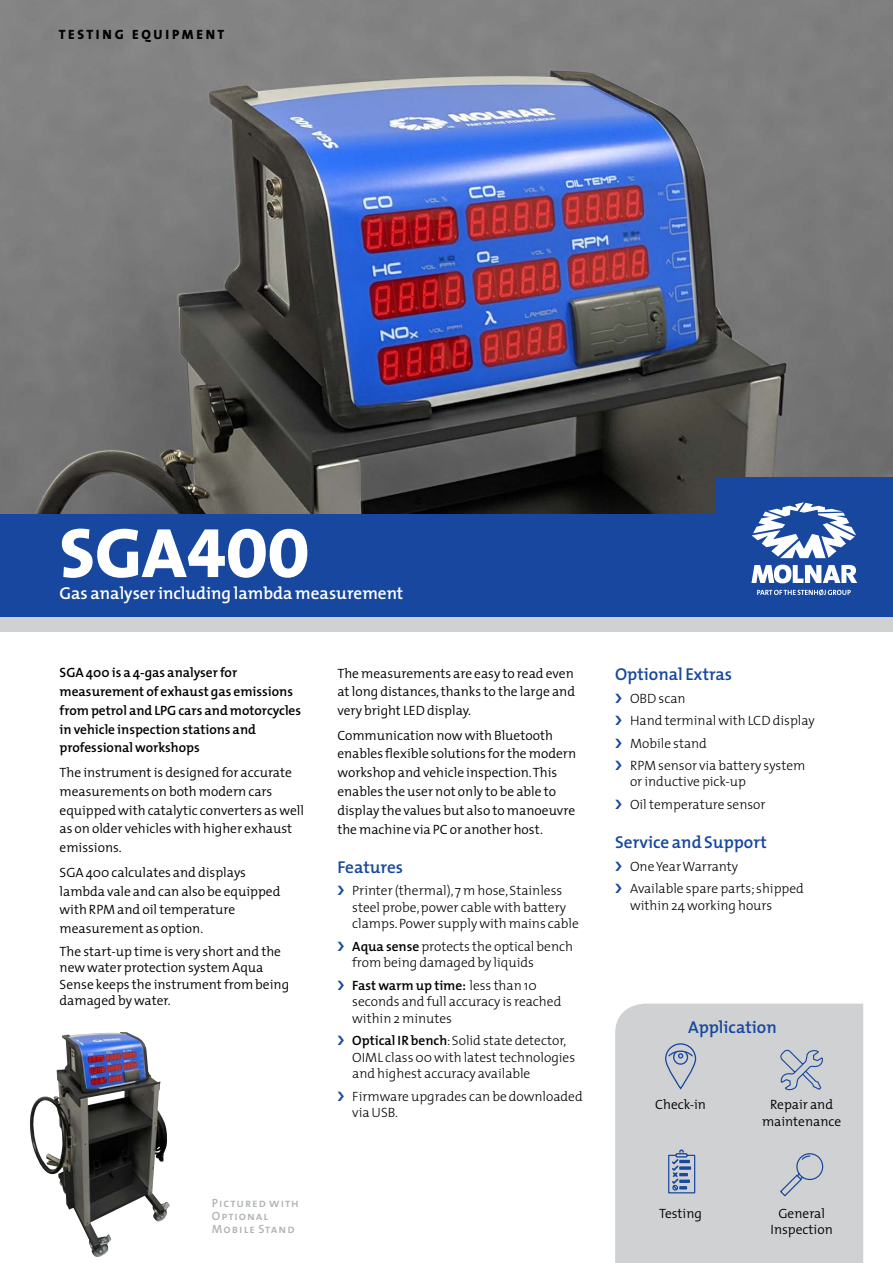
<style>
.page{position:relative;width:893px;height:1263px;background:#fff}
.page>*{position:absolute;margin:0;border:0;box-sizing:border-box;transform-origin:0 0}
.t1{font:70.5px "The Mix Extra Bold Caps";color:#fff}
.t2{font:600 17.25px "The Mix";color:#17479e}
.t3{font:600 17.25px "The Mix";color:#fff}
.t4{font:300 13.5px/18.8px "The Mix";color:#000}
.t5{font:300 13.5px/16.5px "The Mix";color:#000}
.t6{font:600 13.5px/18.8px "The Mix";color:#000}
.t7{font:13.5px "The Mix Extra Bold Caps";letter-spacing:.2em;color:#000}
.t8{font:12px/12.8px "The Mix Semi Bold Caps";letter-spacing:.08em;color:#b1b4b6}
.s1{font-weight:600}
</style>
<div class="page">
<img style="left:0;top:0;width:893px;height:514px">
<div style="left:716px;top:477px;width:177px;height:103px;background:#17479e"></div>
<div style="left:0;top:617px;width:893px;height:14px;background:#cfd1d2"></div>
<div style="left:0;top:514px;width:893px;height:103px;background:#17479e"></div>
<svg style="left:752px;top:502px;width:104px;height:56px"></svg>
<svg style="left:751px;top:565px;width:106px;height:18px"></svg>
<svg style="left:757px;top:589px;width:94px;height:7px"></svg>
<div style="left:615px;top:1003px;width:248px;height:260px;background:#cfd1d2"></div>
<svg style="left:779px;top:1048px;width:45px;height:43px;background:#b4bcca"></svg>
<div style="left:665px;top:1043px;width:31px;height:46px;border:1px solid #17479e;border-radius:15px"></div>
<svg style="left:667px;top:1050px;width:27px;height:15px"></svg>
<svg style="left:667px;top:1149px;width:29px;height:45px"></svg>
<svg style="left:779px;top:1151px;width:47px;height:46px;background:#bfc5cd"></svg>
<img style="left:30px;top:1032px;width:140px;height:225px">
<p class="t7" style="left:59px;top:24px;width:167px">TESTING EQUIPMENT</p>
<h1 class="t1" style="left:60px;top:494px;width:251px">SGA400</h1>
<p class="t3" style="left:60px;top:579px;width:345px">Gas analyser including lambda measurement</p>
<p class="t6" style="left:60px;top:663px;width:243px">SGA 400 is a 4-gas analyser for measurement of exhaust gas emissions from petrol and LPG cars and motorcycles in vehicle inspection stations and professional workshops</p>
<p class="t4" style="left:60px;top:763px;width:246px">The instrument is designed for accurate measurements on both modern cars equipped with catalytic converters as well as on older vehicles with higher exhaust emissions.</p>
<p class="t4" style="left:60px;top:862px;width:222px">SGA 400 calculates and displays lambda vale and can also be equipped with RPM and oil temperature measurement as option.</p>
<p class="t4" style="left:60px;top:942px;width:231px;line-height:16.5px">The start-up time is very short and the new water protection system Aqua<br>Sense keeps the instrument from being damaged by water.</p>
<p class="t8" style="left:212px;top:1196px;width:88px">Pictured with<br>Optional<br>Mobile Stand</p>
<p class="t4" style="left:337px;top:663px;width:239px;text-align:justify">The measurements are easy to read even at long distances, thanks to the large and very bright LED display.</p>
<p class="t4" style="left:337px;top:725px;width:240px">Communication now with Bluetooth enables flexible solutions for the modern workshop and vehicle inspection. This enables the user not only to be able to display the values but also to manoeuvre the machine via PC or another host.</p>
<p class="t2" style="left:337px;top:853px;width:67px">Features</p>
<p class="t5" style="left:352px;top:882px;width:228px">Printer(thermal),7 m hose,Stainless steel probe,power cablewith battery clamps.Power supplywith mains cable</p>
<p class="t5" style="left:352px;top:938px;width:222px"><span class="s1">Aqua sense</span> protects the optical bench from being damaged by liquids</p>
<p class="t5" style="left:352px;top:976px;width:211px"><span class="s1">Fast warm up time:</span> less than 10 seconds and full accuracy is reached within 2 minutes</p>
<p class="t5" style="left:352px;top:1032px;width:224px"><span class="s1">Optical IR bench</span>:Solid state detector,<br>OIML class00with latest technologies and highest accuracy available</p>
<p class="t5" style="left:352px;top:1087px;width:232px">Firmwareupgrades can be downloaded via USB.</p>
<p class="t2" style="left:615px;top:660px;width:118px">Optional Extras</p>
<p class="t5" style="left:630px;top:686px;width:186px;line-height:22.5px">OBDscan<br>Hand terminalwith LCDdisplay<br>Mobile stand<br>RPM sensor via battery system</p>
<p class="t5" style="left:630px;top:770px;width:137px;line-height:22.5px">orinductive pick-up<br>Oil temperature sensor</p>
<p class="t2" style="left:615px;top:828px;width:153px">Service and Support</p>
<p class="t5" style="left:630px;top:855px;width:175px;line-height:22.5px">OneYearWarranty<br>Available spare parts;shipped</p>
<p class="t5" style="left:630px;top:896px;width:144px">within 24working hours</p>
<p class="t2" style="left:688px;top:1013px;width:90px">Application</p>
<p class="t4" style="left:655px;top:1095px;width:52px">Check-in</p>
<p class="t4" style="left:762px;top:1096px;width:81px;line-height:16.5px;text-align:center">Repair and maintenance</p>
<p class="t4" style="left:659px;top:1203px;width:44px">Testing</p>
<p class="t4" style="left:770px;top:1204px;width:64px;line-height:16.5px;text-align:center">General<br>Inspection</p>
</div>
